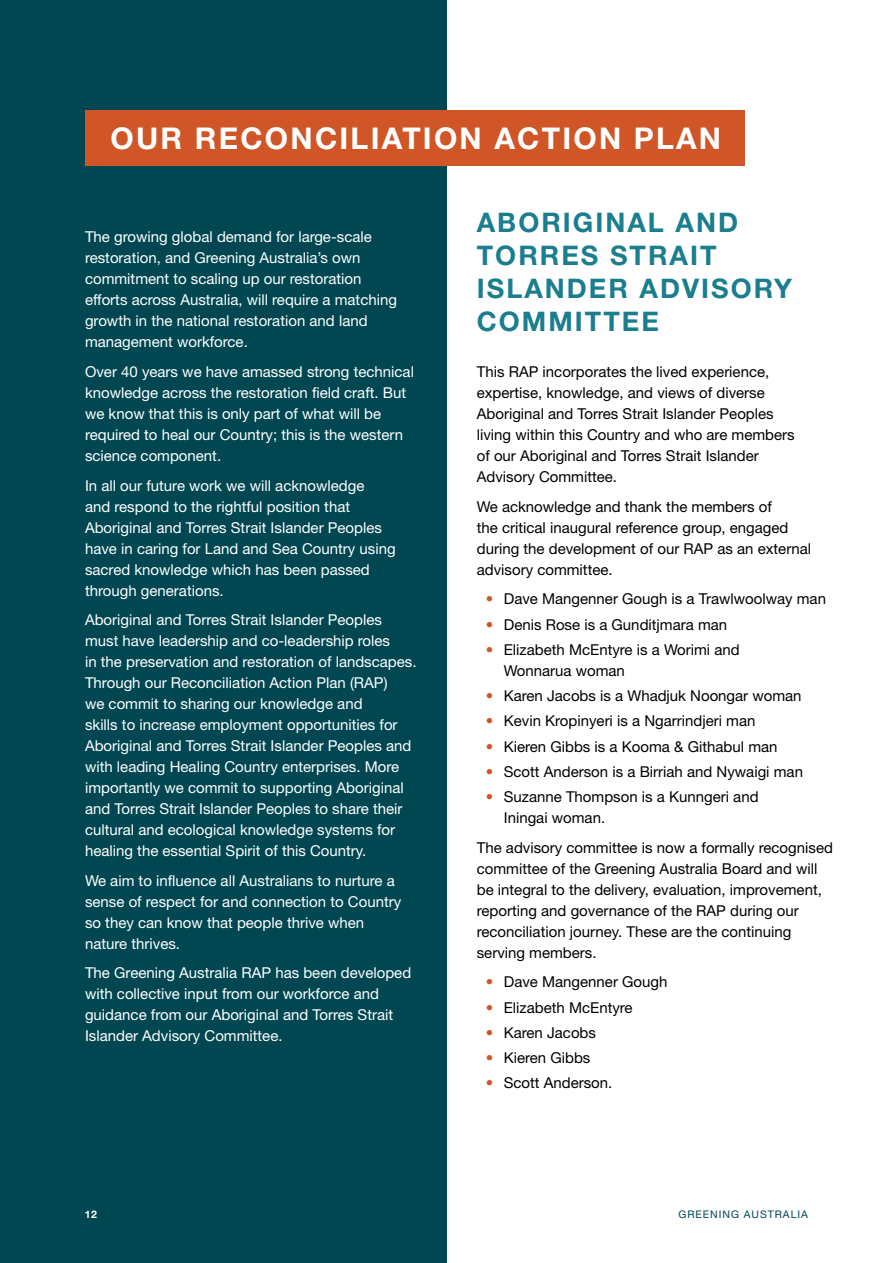
<style>
.page{position:relative;width:893px;height:1263px;background:#fff}
.page>*{position:absolute;margin:0;border:0;box-sizing:border-box;transform-origin:0 0}
.t1{font:700 30px "Helvetica Neue LT Std";letter-spacing:.075em;color:#fff}
.t2{font:700 27px/33px "Helvetica Neue LT Std";letter-spacing:.075em;color:#1b7e8f}
.t3{font:15px/21px "Helvetica Neue LT Std";color:#fff}
.t4{font:15px/21px "Helvetica Neue LT Std";color:#000}
.t5{font:15px "Helvetica Neue LT Std";color:#d05527}
.t6{font:10.5px "Helvetica Neue LT Std";letter-spacing:.09em;color:#004751}
.t7{font:700 10.5px "Helvetica Neue LT Std";color:#fff}
</style>
<div class="page">
<div style="left:0;top:0;width:446px;height:1263px;background:#004751"></div>
<div style="left:85px;top:111px;width:659px;height:55px;background:#d05527"></div>
<h2 class="t1" style="left:111px;top:120px;width:612px">OUR RECONCILIATION ACTION PLAN</h2>
<p class="t3" style="left:85px;top:226px;width:313px">The growing global demand for large-scale restoration, and Greening Australia’s own commitment to scaling up our restoration efforts across Australia, will require a matching growth in the national restoration and land management workforce.</p>
<p class="t3" style="left:85px;top:361px;width:330px">Over 40 years we have amassed strong technical knowledge across the restoration field craft. But we know that this is only part of what will be required to heal our Country; this is the western science component.</p>
<p class="t3" style="left:85px;top:474px;width:312px">In all our future work we will acknowledge<br>and respond to the rightful position that Aboriginal and Torres Strait Islander Peoples have in caring for Land and Sea Country using sacred knowledge which has been passed through generations.</p>
<p class="t3" style="left:85px;top:609px;width:333px">Aboriginal and Torres Strait Islander Peoples must have leadership and co-leadership roles<br>in the preservation and restoration of landscapes.<br>Through our Reconciliation Action Plan (RAP)<br>we commit to sharing our knowledge and<br>skills to increase employment opportunities for Aboriginal and Torres Strait Islander Peoples and with leading Healing Country enterprises. More importantly we commit to supporting Aboriginal and Torres Strait Islander Peoples to share their cultural and ecological knowledge systems for healing the essential Spirit of this Country.</p>
<p class="t3" style="left:85px;top:869px;width:318px">We aim to influence all Australians to nurture a sense of respect for and connection to Country so they can know that people thrive when nature thrives.</p>
<p class="t3" style="left:85px;top:962px;width:328px">The Greening Australia RAP has been developed with collective input from our workforce and guidance from our Aboriginal and Torres Strait Islander Advisory Committee.</p>
<h3 class="t2" style="left:477px;top:205px;width:317px">ABORIGINAL AND<br>TORRES STRAIT<br>ISLANDER ADVISORY<br>COMMITTEE</h3>
<p class="t4" style="left:477px;top:361px;width:319px">This RAP incorporates the lived experience, expertise, knowledge, and views of diverse Aboriginal and Torres Strait Islander Peoples living within this Country and who are members of our Aboriginal and Torres Strait Islander Advisory Committee.</p>
<p class="t4" style="left:477px;top:496px;width:336px">We acknowledge and thank the members of<br>the critical inaugural reference group, engaged during the development of our RAP as an external advisory committee.</p>
<p class="t5" style="left:486px;top:590px;width:9px">•</p>
<p class="t4" style="left:504px;top:588px;width:324px">Dave Mangenner Gough is a Trawlwoolway man</p>
<p class="t5" style="left:486px;top:615px;width:9px">•</p>
<p class="t4" style="left:504px;top:614px;width:225px">Denis Rose is a Gunditjmara man</p>
<p class="t5" style="left:486px;top:641px;width:9px">•</p>
<p class="t4" style="left:504px;top:639px;width:237px">Elizabeth McEntyre is a Worimi and<br>Wonnarua woman</p>
<p class="t5" style="left:486px;top:687px;width:9px">•</p>
<p class="t4" style="left:504px;top:685px;width:299px">Karen Jacobs is a Whadjuk Noongar woman</p>
<p class="t5" style="left:486px;top:712px;width:9px">•</p>
<p class="t4" style="left:504px;top:710px;width:253px">Kevin Kropinyeri is a Ngarrindjeri man</p>
<p class="t5" style="left:486px;top:737px;width:9px">•</p>
<p class="t4" style="left:504px;top:736px;width:275px">Kieren Gibbs is a Kooma &amp; Githabul man</p>
<p class="t5" style="left:486px;top:763px;width:9px">•</p>
<p class="t4" style="left:504px;top:761px;width:301px">Scott Anderson is a Birriah and Nywaigi man</p>
<p class="t5" style="left:486px;top:788px;width:9px">•</p>
<p class="t4" style="left:504px;top:786px;width:256px">Suzanne Thompson is a Kunngeri and<br>Iningai woman.</p>
<p class="t4" style="left:477px;top:837px;width:358px">The advisory committee is now a formally recognised committee of the Greening Australia Board and will be integral to the delivery, evaluation, improvement, reporting and governance of the RAP during our reconciliation journey. These are the continuing serving members.</p>
<p class="t5" style="left:486px;top:973px;width:9px">•</p>
<p class="t4" style="left:504px;top:971px;width:165px">Dave Mangenner Gough</p>
<p class="t5" style="left:486px;top:998px;width:9px">•</p>
<p class="t4" style="left:504px;top:996px;width:130px">Elizabeth McEntyre</p>
<p class="t5" style="left:486px;top:1023px;width:9px">•</p>
<p class="t4" style="left:504px;top:1022px;width:94px">Karen Jacobs</p>
<p class="t5" style="left:486px;top:1049px;width:9px">•</p>
<p class="t4" style="left:504px;top:1047px;width:88px">Kieren Gibbs</p>
<p class="t5" style="left:486px;top:1074px;width:9px">•</p>
<p class="t4" style="left:504px;top:1072px;width:110px">Scott Anderson.</p>
<p class="t7" style="left:85px;top:1207px;width:14px">12</p>
<p class="t6" style="left:678px;top:1208px;width:131px">GREENING AUSTRALIA</p>
</div>
